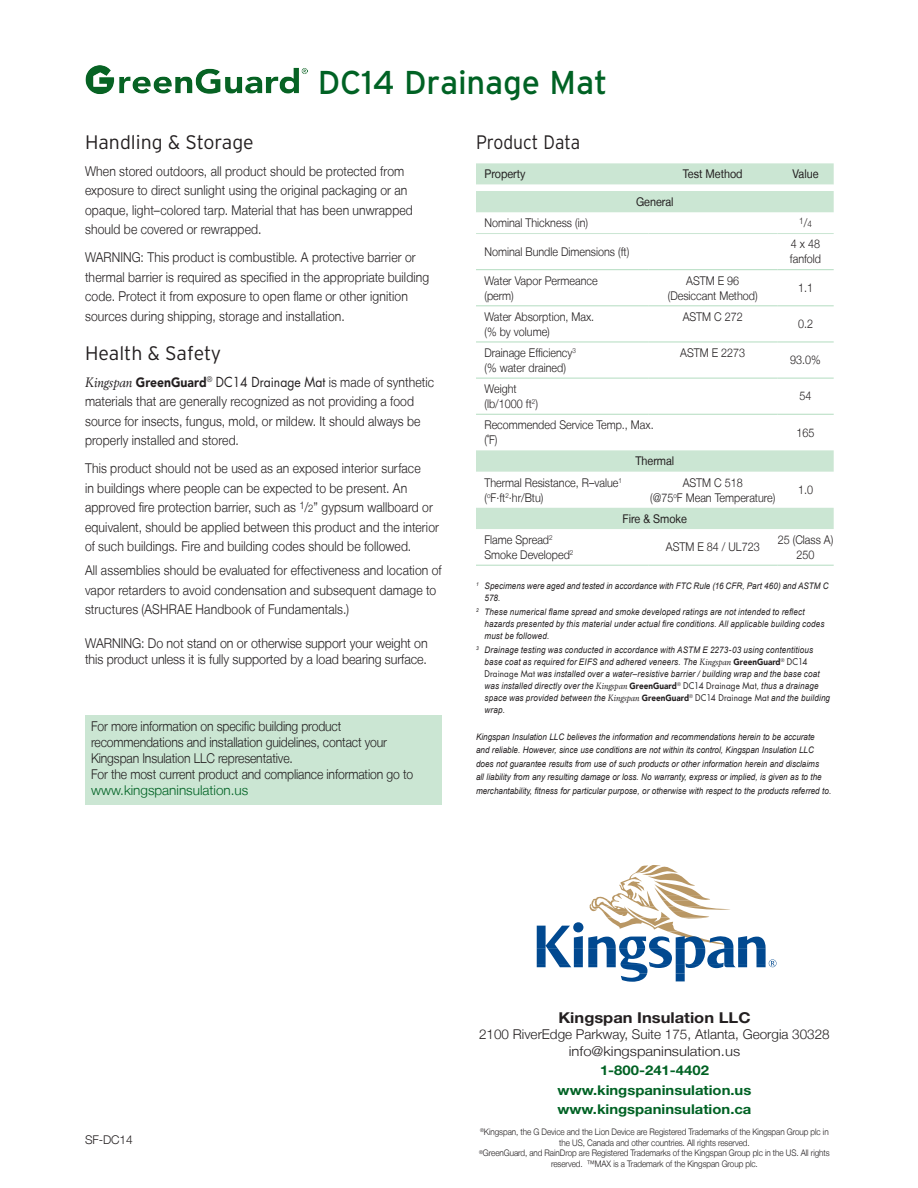
<style>
.page{position:relative;width:918px;height:1188px;background:#fff}
.page>*{position:absolute;margin:0;border:0;box-sizing:border-box;transform-origin:0 0}
.t1{font:33px "Interstate";letter-spacing:-.005em;color:#006224}
._13pt_Interstate_Hea{font:300 19.5px "Interstate";color:#231f20}
._13pt_Interstate_Hea-2{font:300 19.5px "Interstate";color:#231f20;scale:.9 1}
.t2{font:700 15px "Helvetica Neue LT Std";color:#231f20;scale:1.1 1}
.t3{font:300 13.5px/19.5px "Helvetica Neue LT";letter-spacing:.01em;color:#231f20;scale:.9 1}
.t4{font:300 13.5px/16.2px "Helvetica Neue LT";letter-spacing:-.01em;color:#231f20;scale:.9 1}
.t5{font:300 13.5px/16.2px "Helvetica Neue LT";letter-spacing:.01em;color:#231f20;scale:.92 1}
.t6{font:700 13.5px "Helvetica Neue LT Std";color:#006224;scale:1.1 1}
.t7{font:300 13.5px "Helvetica Neue LT";letter-spacing:.01em;color:#231f20}
.t8{font:300 13.5px "Helvetica Neue LT";letter-spacing:.01em;color:#231f20;scale:1.1 1}
.t9{font:300 12px/15px "Helvetica Neue LT";color:#231f20;scale:.9 1}
.t10{font:12px "Helvetica Neue LT";color:#231f20;scale:.9 1}
.t11{font:300 12px "Helvetica Neue LT";color:#231f20}
._13pt_Interstate_Hea-3{font:italic 9px/12px "Arial";letter-spacing:.005em;color:#231f20;scale:.9 1}
.t12{font:300 9px/10.8px "Helvetica Neue LT";letter-spacing:-.01em;color:#231f20;text-align:center;scale:.9 1}
.s1{font-size:12px}
.s2{font-family:"Berling LT";font-weight:400;font-style:italic}
.s3{font-family:"Avenir LT Com";font-weight:900}
.s4{font-family:"Futura Std";font-weight:400}
.s5{font-size:10.5px}
.s6{color:#006224}
.s7{font-family:"Berling LT"}
.s8{font-family:"Avenir LT Com";font-weight:900;font-style:normal}
.s9{font-family:"Futura Std";font-style:normal}
</style>
<div class="page">
<svg style="left:537px;top:865px;width:240px;height:117px"></svg>
<div style="left:85px;top:715px;width:357px;height:89px;background:#cbe6d3"></div>
<svg style="left:476px;top:163px;width:358px;height:366px"></svg>
<svg style="left:476px;top:185px;width:358px;height:6px"></svg>
<hr style="left:476px;top:233px;width:172px;height:1px;background:#cbe6d3">
<hr style="left:648px;top:233px;width:129px;height:1px;background:#cbe6d3">
<hr style="left:777px;top:233px;width:57px;height:1px;background:#cbe6d3">
<hr style="left:476px;top:269px;width:172px;height:1px;background:#b3dcc0">
<hr style="left:648px;top:269px;width:129px;height:1px;background:#b3dcc0">
<hr style="left:777px;top:269px;width:57px;height:1px;background:#b3dcc0">
<hr style="left:476px;top:305px;width:172px;height:1px;background:#b3dcc0">
<hr style="left:648px;top:305px;width:129px;height:1px;background:#b3dcc0">
<hr style="left:777px;top:305px;width:57px;height:1px;background:#b3dcc0">
<hr style="left:476px;top:342px;width:172px;height:1px;background:#b3dcc0">
<hr style="left:648px;top:342px;width:129px;height:1px;background:#b3dcc0">
<hr style="left:777px;top:342px;width:57px;height:1px;background:#b3dcc0">
<hr style="left:476px;top:378px;width:172px;height:1px;background:#b3dcc0">
<hr style="left:648px;top:378px;width:129px;height:1px;background:#b3dcc0">
<hr style="left:777px;top:378px;width:57px;height:1px;background:#b3dcc0">
<hr style="left:476px;top:414px;width:172px;height:1px;background:#b3dcc0">
<hr style="left:648px;top:414px;width:129px;height:1px;background:#b3dcc0">
<hr style="left:777px;top:414px;width:57px;height:1px;background:#b3dcc0">
<hr style="left:476px;top:565px;width:172px;height:1px;background:#b3dcc0">
<hr style="left:648px;top:565px;width:129px;height:1px;background:#b3dcc0">
<hr style="left:777px;top:565px;width:57px;height:1px;background:#b3dcc0">
<img style="left:85px;top:65px;width:223px;height:29px">
<p class="t1" style="left:318px;top:62px;width:291px">DC14 Drainage Mat</p>
<p class="_13pt_Interstate_Hea-2" style="left:476px;top:130px;width:117px">Product Data</p>
<p class="_13pt_Interstate_Hea" style="left:85px;top:130px;width:170px">Handling &amp; Storage</p>
<p class="t3" style="left:85px;top:161px;width:366px">When stored outdoors, all product should be protected from exposure to direct sunlight using the original packaging or an opaque, light–colored tarp. Material that has been unwrapped should be covered or rewrapped.</p>
<p class="t3" style="left:85px;top:248px;width:384px">WARNING: This product is combustible. A protective barrier or thermal barrier is required as specified in the appropriate building code. Protect it from exposure to open flame or other ignition sources during shipping, storage and installation.</p>
<p class="t10" style="left:485px;top:167px;width:47px">Property</p>
<p class="t10" style="left:683px;top:167px;width:68px">Test Method</p>
<p class="t10" style="left:793px;top:167px;width:30px">Value</p>
<p class="t10" style="left:636px;top:195px;width:43px">General</p>
<p class="t9" style="left:485px;top:215px;width:117px">Nominal Thickness (in)</p>
<p class="t12" style="left:799px;top:217px;width:16px">1<span class="s1">/</span>4</p>
<p class="t9" style="left:485px;top:244px;width:162px">Nominal Bundle Dimensions (ft)</p>
<p class="t9" style="left:790px;top:236px;width:36px">4 x 48 fanfold</p>
<p class="t9" style="left:485px;top:273px;width:127px">Water Vapor Permeance</p>
<p class="t9" style="left:485px;top:288px;width:34px">(perm)</p>
<p class="t9" style="left:686px;top:273px;width:60px">ASTM E 96</p>
<p class="t9" style="left:668px;top:288px;width:102px">(Desiccant Method)</p>
<p class="t9" style="left:798px;top:280px;width:18px">1.1</p>
<p class="t9" style="left:683px;top:309px;width:68px">ASTM C 272</p>
<p class="t9" style="left:485px;top:309px;width:124px">Water Absorption, Max.</p>
<p class="t9" style="left:485px;top:324px;width:74px">(% by volume)</p>
<p class="t9" style="left:798px;top:316px;width:18px">0.2</p>
<p class="_13pt_Interstate_Hea" style="left:85px;top:341px;width:138px">Health &amp; Safety</p>
<p class="t3" style="left:85px;top:372px;width:389px"><span class="s2">Kingspan</span> <span class="s3">GreenGuard</span><sup>®</sup> <span class="s4">DC14 Drainage Mat</span> is made of synthetic materials that are generally recognized as not providing a food source for insects, fungus, mold, or mildew. It should always be properly installed and stored.</p>
<p class="t3" style="left:85px;top:458px;width:395px">This product should not be used as an exposed interior surface<br>in buildings where people can be expected to be present. An approved fire protection barrier, such as <sup>1</sup>/<span class="s5">2</span>” gypsum wallboard or equivalent, should be applied between this product and the interior of such buildings. Fire and building codes should be followed.</p>
<p class="t3" style="left:85px;top:561px;width:398px">All assemblies should be evaluated for effectiveness and location of vapor retarders to avoid condensation and subsequent damage to structures (ASHRAE Handbook of Fundamentals.)</p>
<p class="t5" style="left:85px;top:634px;width:374px">WARNING: Do not stand on or otherwise support your weight on this product unless it is fully supported by a load bearing surface.</p>
<p class="t4" style="left:91px;top:717px;width:331px">For more information on specific building product recommendations and installation guidelines, contact your<br>Kingspan Insulation LLC representative.</p>
<p class="t4" style="left:91px;top:766px;width:360px">For the most current product and compliance information go to <span class="s6">www.kingspaninsulation.us</span></p>
<p class="t9" style="left:485px;top:345px;width:103px">Drainage Efficiency<sup>3 </sup>(% water drained)</p>
<p class="t9" style="left:680px;top:345px;width:74px">ASTM E 2273</p>
<p class="t9" style="left:485px;top:381px;width:37px">Weight</p>
<p class="t9" style="left:485px;top:396px;width:61px">(lb/1000 ft<sup>2</sup>)</p>
<p class="t9" style="left:790px;top:352px;width:36px">93.0%</p>
<p class="t9" style="left:800px;top:388px;width:15px">54</p>
<p class="t9" style="left:485px;top:417px;width:190px">Recommended Service Temp., Max. (˚F)</p>
<p class="t9" style="left:797px;top:425px;width:22px">165</p>
<p class="t10" style="left:635px;top:454px;width:45px">Thermal</p>
<p class="t9" style="left:485px;top:474px;width:154px">Thermal Resistance, R–value<sup>1 </sup>(<sup>o</sup>F.ft<sup>2</sup>.hr/Btu)</p>
<p class="t9" style="left:683px;top:474px;width:68px">ASTM C 518</p>
<p class="t9" style="left:798px;top:482px;width:18px">1.0</p>
<p class="t9" style="left:650px;top:489px;width:141px">(@75<sup>o</sup>F Mean Temperature)</p>
<p class="t10" style="left:623px;top:511px;width:73px">Fire &amp; Smoke</p>
<p class="t9" style="left:485px;top:532px;width:77px">Flame Spread<sup>2</sup></p>
<p class="t9" style="left:485px;top:547px;width:100px">Smoke Developed<sup>2</sup></p>
<p class="t9" style="left:778px;top:532px;width:63px">25 (Class A)</p>
<p class="t9" style="left:797px;top:547px;width:22px">250</p>
<p class="_13pt_Interstate_Hea-3" style="left:485px;top:580px;width:384px;text-indent:-9px"><sup>1</sup> Specimens were aged and tested in accordance with FTC Rule (16 CFR, Part 460) and ASTM C<br>578.</p>
<p class="_13pt_Interstate_Hea-3" style="left:485px;top:606px;width:379px;text-indent:-9px"><sup>2</sup> These numerical flame spread and smoke developed ratings are not intended to reflect hazards presented by this material under actual fire conditions. All applicable building codes must be followed.</p>
<p class="_13pt_Interstate_Hea-3" style="left:485px;top:644px;width:386px;text-indent:-9px"><sup>3</sup> Drainage testing was conducted in accordance with ASTM E 2273-03 using contentitious base coat as required for EIFS and adhered veneers. The <span class="s7">Kingspan</span> <span class="s8">GreenGuard</span><sup>®</sup> <span class="s9">DC14<br>Drainage Mat</span> was installed over a water–resistive barrier / building wrap and the base coat was installed directly over the <span class="s7">Kingspan</span> <span class="s8">GreenGuard</span><sup>®</sup> <span class="s9">DC14 Drainage Mat</span>, thus a drainage space was provided between the <span class="s7">Kingspan</span> <span class="s8">GreenGuard</span><sup>®</sup> <span class="s9">DC14 Drainage Mat</span> and the building wrap.</p>
<p class="t9" style="left:666px;top:539px;width:106px">ASTM E 84 / UL723</p>
<p class="_13pt_Interstate_Hea-3" style="left:476px;top:730px;width:396px;line-height:13.5px">Kingspan Insulation LLC believes the information and recommendations herein to be accurate<br>and reliable. However, since use conditions are not within its control, Kingspan Insulation LLC does not guarantee results from use of such products or other information herein and disclaims<br>all liability from any resulting damage or loss. No warranty, express or implied, is given as to the merchantability, fitness for particular purpose, or otherwise with respect to the products referred to.</p>
<p class="t11" style="left:85px;top:1132px;width:49px">SF-DC14</p>
<p class="t2" style="left:558px;top:1009px;width:176px">Kingspan Insulation LLC</p>
<p class="t7" style="left:479px;top:1026px;width:352px">2100 RiverEdge Parkway, Suite 175, Atlanta, Georgia 30328</p>
<p class="t8" style="left:569px;top:1043px;width:157px">info@kingspaninsulation.us</p>
<p class="t6" style="left:600px;top:1062px;width:101px">1-800-241-4402</p>
<p class="t6" style="left:558px;top:1082px;width:178px">www.kingspaninsulation.us</p>
<p class="t6" style="left:557px;top:1101px;width:178px">www.kingspaninsulation.ca</p>
<p class="t12" style="left:480px;top:1126px;width:389px"><sup>®</sup>Kingspan, the G Device and the Lion Device are Registered Trademarks of the Kingspan Group plc in the US, Canada and other countries. All rights reserved.</p>
<p class="t12" style="left:479px;top:1148px;width:391px"><sup>®</sup>GreenGuard, and RainDrop are Registered Trademarks of the Kingspan Group plc in the US. All rights reserved. ™MAX is a Trademark of the Kingspan Group plc.</p>
</div>
